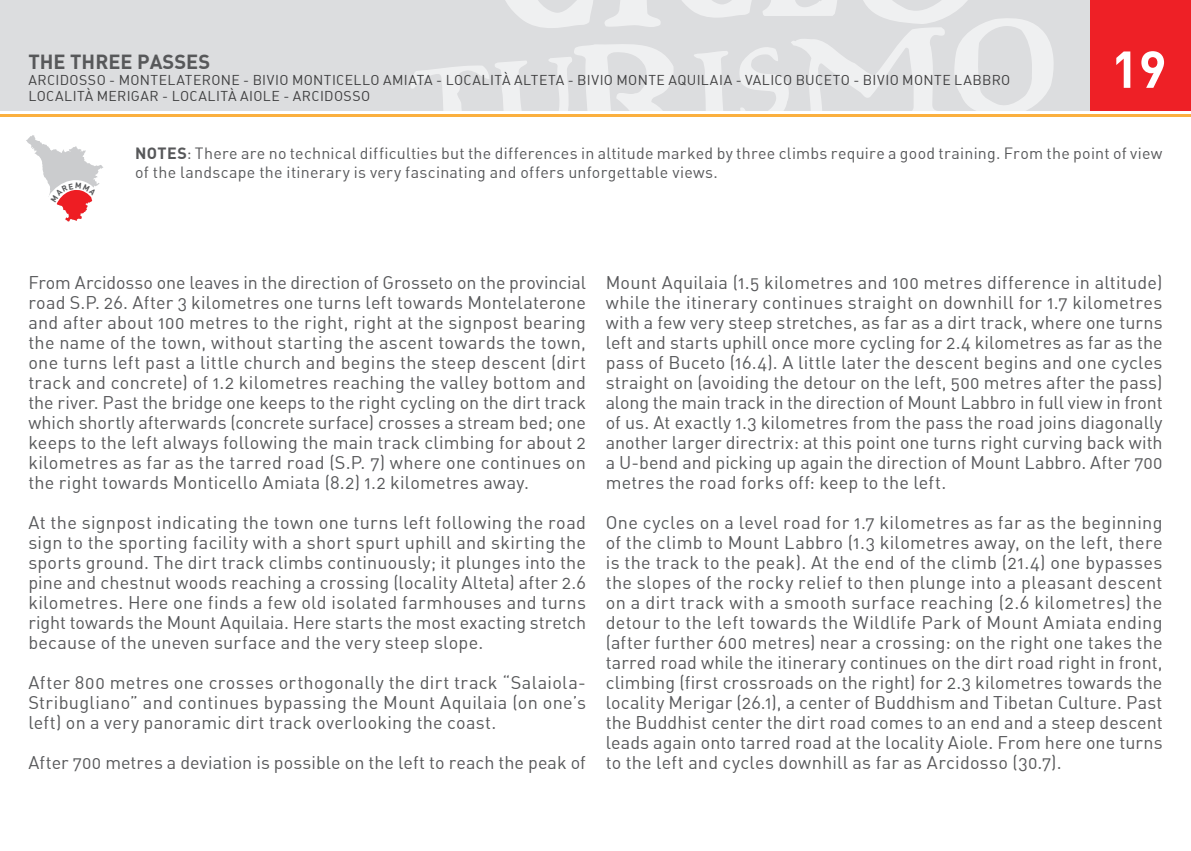
<style>
.page{position:relative;width:1191px;height:851px;background:#fff}
.page>*{position:absolute;margin:0;border:0;box-sizing:border-box;transform-origin:0 0}
.t1{font:700 51px "DIN";color:#fff}
.t2{font:700 20px "DIN Alternate";color:#57585a}
.t3{font:18px/20px "DIN Alternate";letter-spacing:.01em;color:#57585a;text-align:justify}
.t4{font:16px/18px "DIN Alternate";letter-spacing:.02em;color:#57585a}
.t5{font:14px "DIN Alternate";letter-spacing:.025em;color:#3e3e3f}
.s1{font-weight:700}
</style>
<div class="page">
<div style="left:0;top:0;width:1191px;height:111px;background:#dcdddf"></div>
<hr style="left:0;top:114px;width:1191px;height:3px;background:#fbb03f">
<svg style="left:411px;top:0;width:643px;height:111px"></svg>
<div style="left:1090px;top:0;width:101px;height:111px;background:#ee2026"></div>
<svg style="left:26px;top:135px;width:77px;height:87px"></svg>
<p class="t2" style="left:28px;top:49px;width:67px">THE THREE</p>
<p class="t2" style="left:137px;top:49px;width:26px">PASSES</p>
<p class="t5" style="left:28px;top:71px;width:51px">Arci dosso</p>
<p class="t5" style="left:109px;top:71px;width:160px">- Montelaterone - Bivio</p>
<p class="t5" style="left:292px;top:71px;width:71px">Monticello</p>
<p class="t5" style="left:383px;top:71px;width:72px">Amiata - locali</p>
<p class="t5" style="left:494px;top:71px;width:91px">tà Alteta - bivio</p>
<p class="t5" style="left:616px;top:71px;width:88px">mo nte Aquilaia</p>
<p class="t5" style="left:735px;top:71px;width:26px">- Valico</p>
<p class="t5" style="left:795px;top:71px;width:84px">Buceto - Bivio</p>
<p class="t5" style="left:902px;top:71px;width:72px">Monte Labbro</p>
<p class="t5" style="left:28px;top:87px;width:17px">Locali</p>
<p class="t5" style="left:77px;top:87px;width:49px">tà Merigar</p>
<p class="t5" style="left:162px;top:87px;width:27px">- Locali</p>
<p class="t5" style="left:221px;top:87px;width:123px">tà Aiole - Arci dosso</p>
<h1 class="t1" style="left:1111px;top:36px;width:57px">19</h1>
<p class="t4" style="left:135px;top:144px;width:1028px"><span class="s1">NOTES</span>: There are no technical difficulties but the differences in altitude marked by three climbs require a good training. From the point of view of the landscape the itinerary is very fascinating and offers unforgettable views.</p>
<p class="t3" style="left:28px;top:272px;width:559px">From Arcidosso one leaves in the direction of Grosseto on the provincial road S.P. 26. After 3 kilometres one turns left towards Montelaterone and after about 100 metres to the right, right at the signpost bearing the name of the town, without starting the ascent towards the town, one turns left past a little church and begins the steep descent (dirt track and concrete) of 1.2 kilometres reaching the valley bottom and the river. Past the bridge one keeps to the right cycling on the dirt track which shortly afterwards (concrete surface) crosses a stream bed; one keeps to the left always following the main track climbing for about 2 kilometres as far as the tarred road (S.P. 7) where one continues on the right towards Monticello Amiata (8.2) 1.2 kilometres away.</p>
<p class="t3" style="left:28px;top:512px;width:559px">At the signpost indicating the town one turns left following the road sign to the sporting facility with a short spurt uphill and skirting the sports ground. The dirt track climbs continuously; it plunges into the pine and chestnut woods reaching a crossing (locality Alteta) after 2.6 kilometres. Here one finds a few old isolated farmhouses and turns right towards the Mount Aquilaia. H ere starts the most exacting stretch because of the uneven surface and the very steep slope.</p>
<p class="t3" style="left:28px;top:672px;width:559px">After 800 metres one crosses orthogonally the dirt track “Salaiola-Stribugliano” and continues bypassing the Mount Aquilaia (on one’s left) on a very panoramic dirt track overlooking the coast.</p>
<p class="t3" style="left:28px;top:752px;width:559px">After 700 metres a deviation is possible on the left to reach the peak of</p>
<p class="t3" style="left:606px;top:272px;width:558px">Mount Aquilaia (1.5 kilometres and 100 metres difference in altitude) while the itinerary continues straight on downhill for 1.7 kilometres with a few very steep stretches, as far as a dirt track, where one turns left and starts uphill once more cycling for 2.4 kilometres as far as the pass of Buceto (16.4). A little later the descent begins and one cycles straight on (avoiding the detour on the left, 500 metres after the pass) along the main track in the direction of Mount Labbro in full view in front of us. At exactly 1.3 kilometres from the pass the road joins diagonally another larger directrix: at this point one turns right curving back with a U-bend and picking up again the direction of Mount Labbro. After 700 metres the road forks off: keep to the left.</p>
<p class="t3" style="left:606px;top:512px;width:558px">One cycles on a level road for 1.7 kilometres as far as the beginning of the climb to Mount Labbro (1.3 kilometres away, on the left, there is the track to the peak). At the end of the climb (21.4) one bypasses the slopes of the rocky relief to then plunge into a pleasant descent on a dirt track with a smooth surface reaching (2.6 kilometres) the detour to the left towards the Wildlife Park of Mount Amiata ending (after further 600 metres) near a crossing: on the right one takes the tarred road while the itinerary continues on the dirt road right in front, climbing (first crossroads on the right) for 2.3 kilometres towards the locality Merigar (26.1), a center of Buddhism and Tibetan Culture. Past the Buddhist center the dirt road comes to an end and a steep descent leads again onto tarred road at the locality Aiole. From here one turns to the left and cycles downhill as far as Arcidosso (30.7).</p>
</div>
